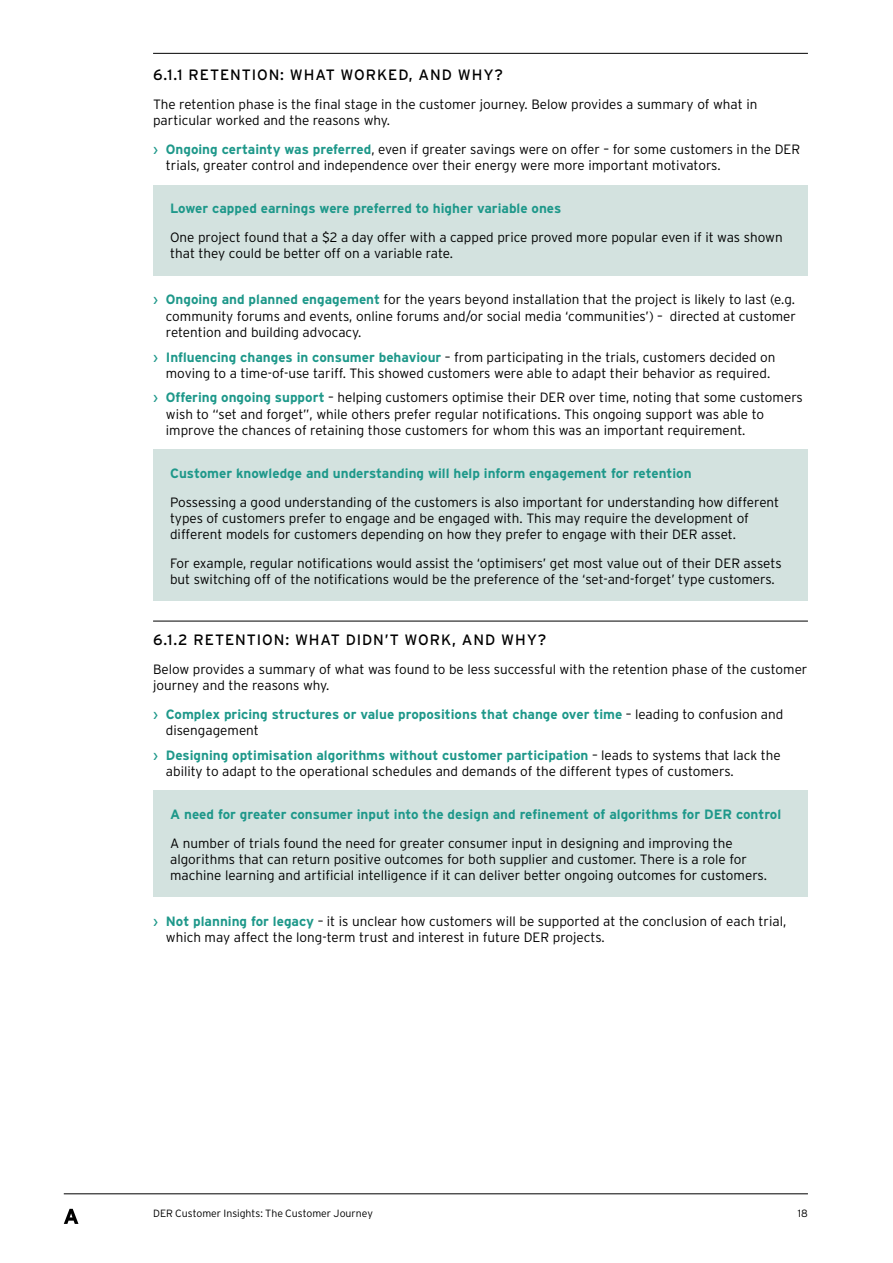
<style>
.page{position:relative;width:893px;height:1263px;background:#fff}
.page>*{position:absolute;margin:0;border:0;box-sizing:border-box;transform-origin:0 0}
.t1{font:15px "Interstate";letter-spacing:.06em;color:#000}
.t2{font:300 13.5px/16.2px "Interstate";color:#000}
.t3{font:700 13.5px/16.2px "Interstate";color:#1e988a}
.t4{font:300 10.5px "Interstate";color:#000}
.s1{font-weight:400;color:#1e988a}
.s2{font-weight:700;color:#1e988a}
.s3{font-weight:400}
.s4{font-weight:300;color:#000}
</style>
<div class="page">
<hr style="left:64px;top:1193px;width:744px;height:1px;background:#000">
<svg style="left:64px;top:1209px;width:14px;height:15px"></svg>
<hr style="left:153px;top:53px;width:655px;height:1px;background:#000">
<hr style="left:153px;top:621px;width:655px;height:1px;background:#000">
<div style="left:153px;top:185px;width:655px;height:90px;background:#d3e2df"></div>
<div style="left:153px;top:450px;width:655px;height:151px;background:#d3e2df"></div>
<div style="left:153px;top:791px;width:655px;height:106px;background:#d3e2df"></div>
<p class="t1" style="left:153px;top:66px;width:351px">6.1.1 RETENTION: WHAT WORKED, AND WHY?</p>
<p class="t2" style="left:153px;top:96px;width:606px">The retention phase is the final stage in the customer journey. Below provides a summary of what in particular worked and the reasons why.</p>
<p class="t2" style="left:166px;top:141px;width:636px;text-indent:-13px"><span class="s1">›</span> <span class="s2">Ongoing certainty was preferred</span>, even if greater savings were on offer – for some customers in the DER trials, greater control and independence over their energy were more important motivators.</p>
<p class="t3" style="left:170px;top:200px;width:393px">Lower capped earnings were preferred to higher variable ones</p>
<p class="t2" style="left:170px;top:229px;width:614px">One project found that a $2 a day offer with a capped price proved more popular even if it was shown that they could be better off on a variable rate.</p>
<p class="t2" style="left:166px;top:291px;width:632px;text-align:justify;text-indent:-13px"><span class="s1">›</span> <span class="s2">Ongoing and planned engagement</span> for the years beyond installation that the project is likely to last (e.g. community forums and events, online forums and/or social media ‘communities’) – directed at customer retention and building advocacy.</p>
<p class="t2" style="left:153px;top:348px;width:624px;text-align:center"><span class="s1">›</span> <span class="s2">Influencing changes in consumer behaviour</span> – from participating in the trials, customers decided on moving to a time-of-use tariff. This showed customers were able to adapt their behavior as required.</p>
<p class="t2" style="left:166px;top:389px;width:639px;text-indent:-13px"><span class="s1">›</span> <span class="s2">Offering ongoing support</span> – helping customers optimise their DER over time, noting that some customers wish to “set and forget”, while others prefer regular notifications. This ongoing support was able to improve the chances of retaining those customers for whom this was an important requirement.</p>
<p class="t3" style="left:170px;top:465px;width:523px">Customer knowledge and understanding will help inform engagement for retention</p>
<p class="t2" style="left:170px;top:494px;width:611px">Possessing a good understanding of the customers is also important for understanding how different types of customers prefer to engage and be engaged with. This may require the development of different models for customers depending on how they prefer to engage with their DER asset.</p>
<p class="t2" style="left:170px;top:555px;width:613px">For example, regular notifications would assist the ‘optimisers’ get most value out of their DER assets but switching off of the notifications would be the preference of the ‘set-and-forget’ type customers.</p>
<p class="t1" style="left:153px;top:631px;width:395px">6.1.2 RETENTION: WHAT DIDN’T WORK, AND WHY?</p>
<p class="t2" style="left:153px;top:661px;width:656px">Below provides a summary of what was found to be less successful with the retention phase of the customer journey and the reasons why.</p>
<p class="t3" style="left:166px;top:706px;width:619px;text-indent:-13px"><span class="s3">›</span> Complex pricing structures or value propositions that change over time <span class="s4">– leading to confusion and disengagement</span></p>
<p class="t2" style="left:166px;top:747px;width:616px;text-indent:-13px"><span class="s1">›</span> <span class="s2">Designing optimisation algorithms without customer participation</span> – leads to systems that lack the ability to adapt to the operational schedules and demands of the different types of customers.</p>
<p class="t3" style="left:170px;top:806px;width:613px">A need for greater consumer input into the design and refinement of algorithms for DER control</p>
<p class="t2" style="left:170px;top:835px;width:598px">A number of trials found the need for greater consumer input in designing and improving the algorithms that can return positive outcomes for both supplier and customer. There is a role for machine learning and artificial intelligence if it can deliver better ongoing outcomes for customers.</p>
<p class="t2" style="left:166px;top:913px;width:622px;text-indent:-13px"><span class="s1">›</span> <span class="s2">Not planning for legacy</span> – it is unclear how customers will be supported at the conclusion of each trial, which may affect the long-term trust and interest in future DER projects.</p>
<p class="t4" style="left:153px;top:1208px;width:221px">DER Customer Insights: The Customer Journey</p>
<p class="t4" style="left:798px;top:1207px;width:11px">18</p>
</div>
